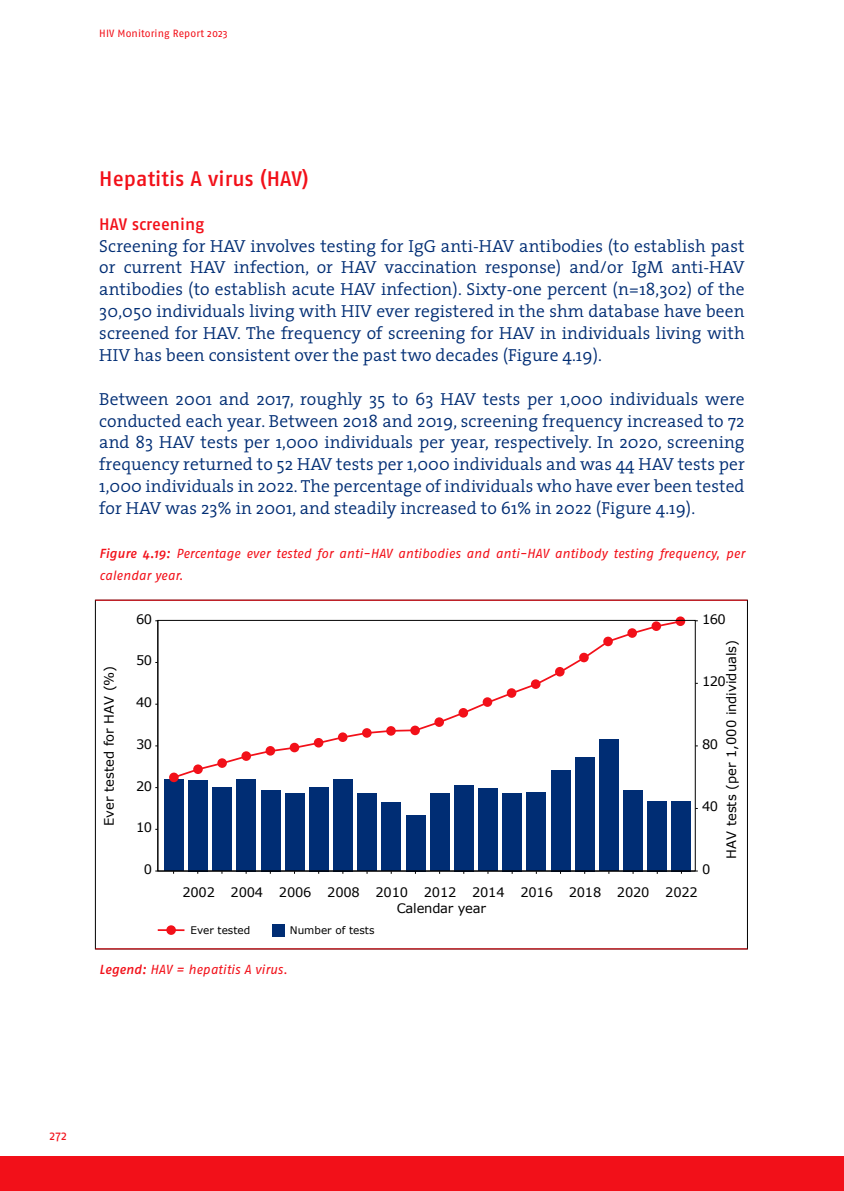
<style>
.page{position:relative;width:844px;height:1191px;background:#fff}
.page>*{position:absolute;margin:0;border:0;box-sizing:border-box;transform-origin:0 0}
.t1{font:500 21px "Fago No";letter-spacing:.005em;color:#f21019}
.t2{font:300 17.5px/21.9px "The Serif";letter-spacing:.005em;color:#002d74;text-align:justify}
.t3{font:500 16.62px "Fago No";color:#f21019}
.t4{font:italic 13.12px/21.9px "Fago No";color:#f21019}
.t5{font:13.12px "Verdana";letter-spacing:-.015em;color:#000}
.t6{font:13.12px "Fago No";color:#f21019}
.t7{font:10.5px "Fago No";letter-spacing:.01em;color:#f21019}
.t8{font:10.5px "Verdana";color:#000}
.s1{font-weight:500}
</style>
<div class="page">
<hr style="left:843px;top:1156px;width:1px;height:35px;background:#f21019">
<div style="left:0;top:1156px;width:843px;height:35px;background:#f21019"></div>
<div style="left:164px;top:779px;width:19px;height:92px;background:#002d74"></div>
<div style="left:188px;top:780px;width:19px;height:91px;background:#002d74"></div>
<div style="left:212px;top:787px;width:20px;height:84px;background:#002d74"></div>
<div style="left:237px;top:778px;width:19px;height:93px;background:#002d74"></div>
<div style="left:261px;top:790px;width:19px;height:81px;background:#002d74"></div>
<div style="left:285px;top:793px;width:19px;height:78px;background:#002d74"></div>
<div style="left:309px;top:787px;width:19px;height:84px;background:#002d74"></div>
<div style="left:333px;top:779px;width:19px;height:92px;background:#002d74"></div>
<div style="left:357px;top:793px;width:20px;height:78px;background:#002d74"></div>
<div style="left:382px;top:802px;width:19px;height:69px;background:#002d74"></div>
<div style="left:406px;top:814px;width:19px;height:57px;background:#002d74"></div>
<div style="left:430px;top:793px;width:19px;height:78px;background:#002d74"></div>
<div style="left:454px;top:785px;width:19px;height:86px;background:#002d74"></div>
<div style="left:478px;top:788px;width:19px;height:83px;background:#002d74"></div>
<div style="left:502px;top:793px;width:19px;height:78px;background:#002d74"></div>
<div style="left:526px;top:792px;width:20px;height:79px;background:#002d74"></div>
<div style="left:551px;top:770px;width:19px;height:101px;background:#002d74"></div>
<div style="left:575px;top:756px;width:19px;height:115px;background:#002d74"></div>
<div style="left:599px;top:739px;width:19px;height:132px;background:#002d74"></div>
<div style="left:671px;top:800px;width:19px;height:71px;background:#002d74"></div>
<div style="left:647px;top:800px;width:19px;height:71px;background:#002d74"></div>
<div style="left:623px;top:790px;width:19px;height:81px;background:#002d74"></div>
<svg style="left:169px;top:772px;width:10px;height:10px"></svg>
<svg style="left:675px;top:616px;width:10px;height:10px"></svg>
<svg style="left:172px;top:619px;width:511px;height:160px"></svg>
<hr style="left:157px;top:620px;width:1px;height:251px;background:#000">
<hr style="left:95px;top:948px;width:652px;height:1px;background:#f21019">
<div style="left:272px;top:924px;width:12px;height:12px;background:#002d74"></div>
<hr style="left:157px;top:870px;width:538px;height:1px;background:#000">
<hr style="left:95px;top:600px;width:652px;height:1px;background:#f21019">
<hr style="left:158px;top:929px;width:26px;height:2px;background:#f21019">
<div style="left:166px;top:925px;width:10px;height:10px;background:#f21019;border-radius:50%"></div>
<p class="t7" style="left:99px;top:28px;width:130px">HIV Monitoring Report 2023</p>
<p class="t1" style="left:99px;top:166px;width:211px">Hepatitis A virus (HAV)</p>
<p class="t3" style="left:99px;top:214px;width:106px">HAV screening</p>
<p class="t2" style="left:99px;top:234px;width:646px">Screening for HAV involves testing for IgG anti-HAV antibodies (to establish past or current HAV infection, or HAV vaccination response) and/or IgM anti-HAV antibodies (to establish acute HAV infection). Sixty-one percent (n=18,302) of the 30,050 individuals living with HIV ever registered in the shm database have been screened for HAV. The frequency of screening for HAV in individuals living with HIV has been consistent over the past two decades (Figure 4.19).</p>
<p class="t2" style="left:99px;top:387px;width:646px">Between 2001 and 2017, roughly 35 to 63 HAV tests per 1,000 individuals were conducted each year. Between 2018 and 2019, screening frequency increased to 72 and 83 HAV tests per 1,000 individuals per year, respectively. In 2020, screening frequency returned to 52 HAV tests per 1,000 individuals and was 44 HAV tests per 1,000 individuals in 2022. The percentage of individuals who have ever been tested for HAV was 23% in 2001, and steadily increased to 61% in 2022 (Figure 4.19).</p>
<p class="t4" style="left:99px;top:542px;width:646px"><span class="s1">Figure 4.19:</span> Percentage ever tested for anti-HAV antibodies and anti-HAV antibody testing frequency, per calendar year.</p>
<p class="t5" style="left:101px;top:826px;width:162px;rotate:-90deg">Ever tested for HAV (%)</p>
<p class="t5" style="left:136px;top:610px;width:17px">60</p>
<p class="t5" style="left:136px;top:652px;width:17px">50</p>
<p class="t5" style="left:136px;top:694px;width:17px">40</p>
<p class="t5" style="left:136px;top:735px;width:17px">30</p>
<p class="t5" style="left:136px;top:777px;width:17px">20</p>
<p class="t5" style="left:136px;top:819px;width:17px">10</p>
<p class="t5" style="left:144px;top:861px;width:10px">0</p>
<p class="t5" style="left:702px;top:610px;width:25px">160</p>
<p class="t5" style="left:722px;top:858px;width:220px;rotate:-90deg">HAV tests (per 1,000 individuals)</p>
<p class="t5" style="left:702px;top:673px;width:25px">120</p>
<p class="t5" style="left:702px;top:735px;width:17px">80</p>
<p class="t5" style="left:702px;top:798px;width:17px">40</p>
<p class="t5" style="left:702px;top:861px;width:10px">0</p>
<p class="t5" style="left:182px;top:884px;width:517px">2002 2004 2006 2008 2010 2012 2014 2016 2018 2020 2022</p>
<p class="t8" style="left:190px;top:923px;width:61px">Ever tested</p>
<p class="t8" style="left:290px;top:923px;width:86px">Number of tests</p>
<p class="t5" style="left:396px;top:899px;width:91px">Calendar year</p>
<p class="t4" style="left:99px;top:958px;width:190px"><span class="s1">Legend:</span> HAV = hepatitis A virus.</p>
<p class="t6" style="left:50px;top:1128px;width:19px">272</p>
</div>
